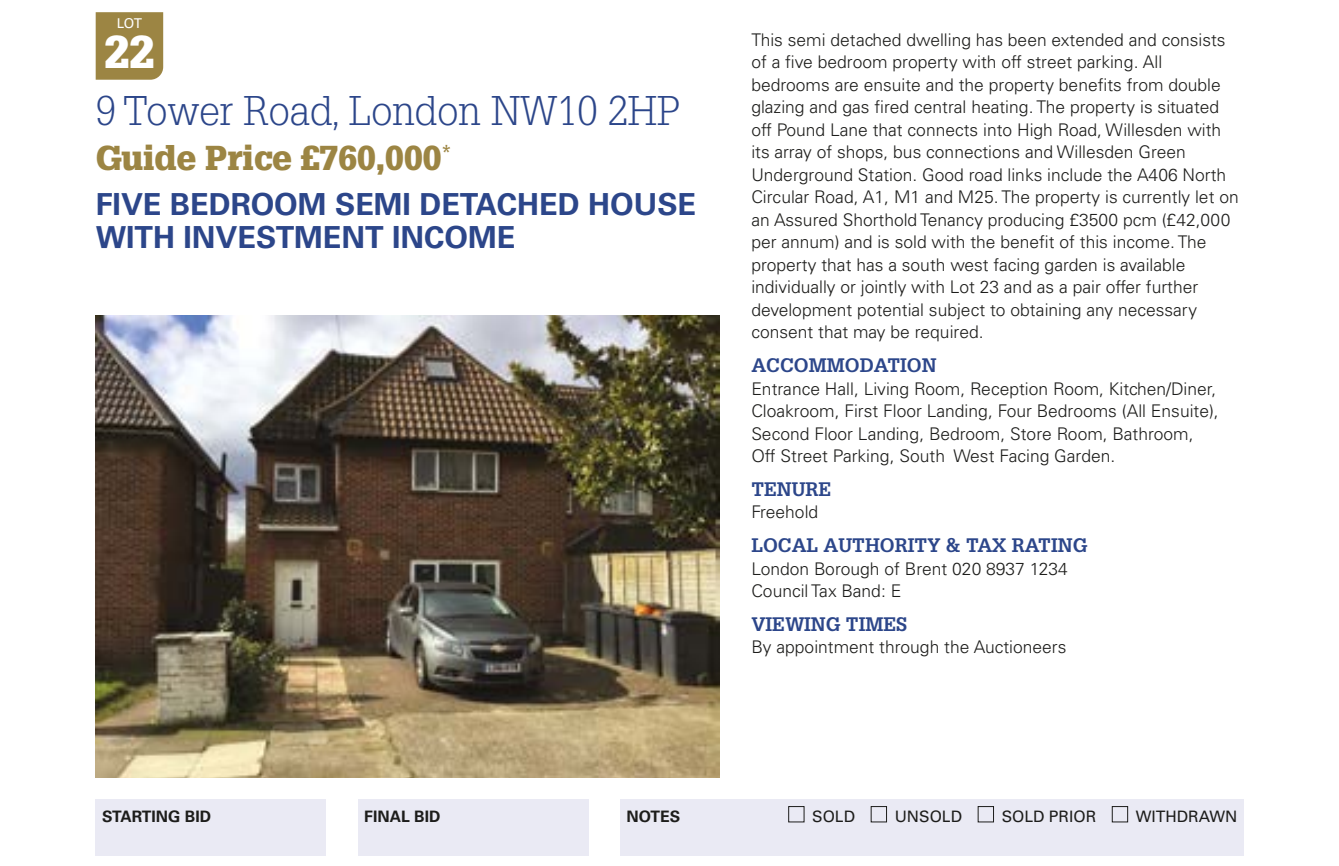
<style>
.page{position:relative;width:1339px;height:866px;background:#fff}
.page>*{position:absolute;margin:0;border:0;box-sizing:border-box;transform-origin:0 0}
.t1{font:900 45px "Glypha LT Std";color:#fff}
.t2{font:300 40.5px "Glypha LT Std";color:#2c468a}
.t3{font:900 33.75px "Glypha LT Std";color:#9c8543}
.t4{font:700 30.38px/33.8px "Univers LT Std";color:#2c468a}
.t5{font:700 19.12px "Glypha LT Std";color:#2c468a}
.t6{font:300 17.55px/22.5px "Univers LT Std";color:#1d1d1b}
.t7{font:15.75px "Univers LT Std";color:#1d1d1b}
.t8{font:700 15.75px "Univers LT Std";color:#1d1d1b}
.t9{font:13.5px "Univers LT Std";color:#fff}
</style>
<div class="page">
<div style="left:96px;top:800px;width:230px;height:56px;background:#eaeaf4"></div>
<div style="left:358px;top:800px;width:230px;height:56px;background:#eaeaf4"></div>
<div style="left:620px;top:800px;width:624px;height:56px;background:#eaeaf4"></div>
<div style="left:788px;top:806px;width:16px;height:16px;border:1px solid #1d1d1b"></div>
<div style="left:871px;top:806px;width:16px;height:16px;border:1px solid #1d1d1b"></div>
<div style="left:978px;top:806px;width:16px;height:16px;border:1px solid #1d1d1b"></div>
<div style="left:1112px;top:806px;width:16px;height:16px;border:1px solid #1d1d1b"></div>
<div style="left:96px;top:12px;width:67px;height:68px;background:#9c8543"></div>
<img style="left:96px;top:316px;width:623px;height:461px">
<p class="t9" style="left:117px;top:16px;width:27px">LOT</p>
<h1 class="t1" style="left:104px;top:25px;width:52px">22</h1>
<h2 class="t2" style="left:96px;top:87px;width:585px">9 Tower Road, London NW10 2HP</h2>
<h3 class="t3" style="left:96px;top:137px;width:357px">Guide Price £760,000<sup>*</sup></h3>
<h3 class="t4" style="left:96px;top:187px;width:602px">FIVE BEDROOM SEMI DETACHED HOUSE<br>WITH INVESTMENT INCOME</h3>
<p class="t6" style="left:751px;top:29px;width:489px">This semi detached dwelling has been extended and consists of a five bedroom property with off street parking. All bedrooms are ensuite and the property benefits from double glazing and gas fired central heating. The property is situated off Pound Lane that connects into High Road, Willesden with its array of shops, bus connections and Willesden Green Underground Station. Good road links include the A406 North Circular Road, A1, M1 and M25. The property is currently let on an Assured Shorthold Tenancy producing £3500 pcm (£42,000 per annum) and is sold with the benefit of this income. The property that has a south west facing garden is available individually or jointly with Lot 23 and as a pair offer further development potential subject to obtaining any necessary consent that may be required.</p>
<p class="t5" style="left:751px;top:354px;width:187px">ACCOMMODATION</p>
<p class="t6" style="left:751px;top:377px;width:469px">Entrance Hall, Living Room, Reception Room, Kitchen/Diner, Cloakroom, First Floor Landing, Four Bedrooms (All Ensuite), Second Floor Landing, Bedroom, Store Room, Bathroom, Off Street Parking, South West Facing Garden.</p>
<p class="t5" style="left:751px;top:477px;width:82px">TENURE</p>
<p class="t6" style="left:751px;top:501px;width:68px">Freehold</p>
<p class="t5" style="left:751px;top:534px;width:338px">LOCAL AUTHORITY &amp; TAX RATING</p>
<p class="t6" style="left:751px;top:557px;width:318px">London Borough of Brent 020 8937 1234<br>Council Tax Band: E</p>
<p class="t5" style="left:751px;top:612px;width:157px">VIEWING TIMES</p>
<p class="t6" style="left:751px;top:636px;width:317px">By appointment through the Auctioneers</p>
<p class="t8" style="left:102px;top:807px;width:111px">STARTING BID</p>
<p class="t8" style="left:364px;top:807px;width:78px">FINAL BID</p>
<p class="t8" style="left:626px;top:807px;width:55px">NOTES</p>
<p class="t7" style="left:812px;top:807px;width:44px">SOLD</p>
<p class="t7" style="left:895px;top:807px;width:69px">UNSOLD</p>
<p class="t7" style="left:1001px;top:807px;width:96px">SOLD PRIOR</p>
<p class="t7" style="left:1136px;top:807px;width:103px">WITHDRAWN</p>
</div>
